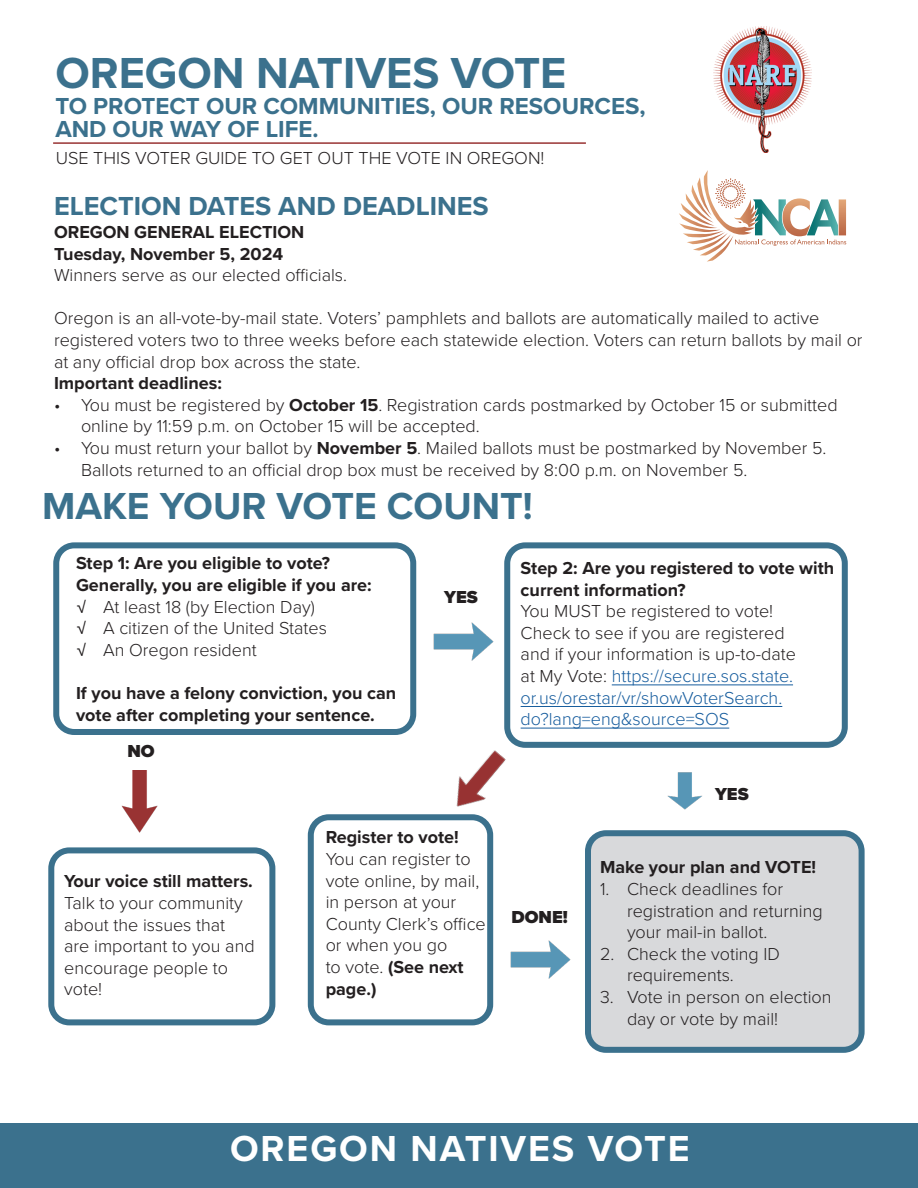
<style>
.page{position:relative;width:918px;height:1188px;background:#fff}
.page>*{position:absolute;margin:0;border:0;box-sizing:border-box;transform-origin:0 0}
.t1{font:700 45px "Proxima Nova";color:#3b718d}
.t2{font:700 39px "Proxima Nova";color:#3b718d}
.t3{font:700 37.5px "Proxima Nova";letter-spacing:.05em;color:#fff}
.t4{font:700 27px "Proxima Nova";color:#3b718d}
.t5{font:700 24px/22.5px "Proxima Nova";color:#3b718d}
.t6{font:300 18px/21.6px "Proxima Nova";color:#231f20}
.t7{font:700 18px/21.6px "Proxima Nova";color:#231f20}
.t8{font:900 18px "Proxima Nova";color:#231f20}
.s1{font-weight:700}
.s2{font-family:"Leelawadee UI";font-weight:400}
.s3{color:#175d9e}
</style>
<div class="page">
<hr style="left:612px;top:685px;width:181px;height:1px;background:#175d9e">
<hr style="left:521px;top:706px;width:261px;height:1px;background:#175d9e">
<hr style="left:521px;top:728px;width:208px;height:1px;background:#175d9e">
<img style="left:121px;top:770px;width:37px;height:63px">
<img style="left:667px;top:772px;width:35px;height:38px">
<img style="left:456px;top:736px;width:59px;height:71px">
<img style="left:433px;top:622px;width:61px;height:39px">
<img style="left:510px;top:940px;width:61px;height:39px">
<div style="left:48px;top:847px;width:227px;height:178px;border:6px solid #3b718d;border-radius:18px"></div>
<div style="left:588px;top:833px;width:274px;height:217px;background:#d8d9db;border-radius:18px"></div>
<div style="left:585px;top:830px;width:280px;height:223px;border:6px solid #3b718d;border-radius:18px"></div>
<div style="left:0;top:1123px;width:918px;height:65px;background:#3b718d"></div>
<hr style="left:53px;top:142px;width:533px;height:2px;background:#933">
<img style="left:713px;top:27px;width:98px;height:126px">
<svg style="left:679px;top:170px;width:167px;height:92px"></svg>
<div style="left:53px;top:542px;width:363px;height:193px;border:6px solid #3b718d;border-radius:18px"></div>
<div style="left:504px;top:542px;width:344px;height:206px;border:6px solid #3b718d;border-radius:18px"></div>
<div style="left:308px;top:814px;width:185px;height:211px;border:6px solid #3b718d;border-radius:18px"></div>
<p class="t1" style="left:55px;top:39px;width:513px">OREGON NATIVES VOTE</p>
<p class="t5" style="left:55px;top:94px;width:592px">TO PROTECT OUR COMMUNITIES, OUR RESOURCES,<br>AND OUR WAY OF LIFE.</p>
<p class="t6" style="left:56px;top:146px;width:490px">USE THIS VOTER GUIDE TO GET OUT THE VOTE IN OREGON!</p>
<p class="t4" style="left:54px;top:186px;width:436px">ELECTION DATES AND DEADLINES</p>
<p class="t7" style="left:54px;top:221px;width:252px">OREGON GENERAL ELECTION</p>
<p class="t7" style="left:54px;top:242px;width:231px">Tuesday, November 5, 2024</p>
<p class="t6" style="left:54px;top:263px;width:295px">Winners serve as our elected officials.</p>
<p class="t6" style="left:54px;top:307px;width:810px">Oregon is an all-vote-by-mail state. Voters’ pamphlets and ballots are automatically mailed to active registered voters two to three weeks before each statewide election. Voters can return ballots by mail or at any official drop box across the state.</p>
<p class="t7" style="left:54px;top:372px;width:169px">Important deadlines:</p>
<p class="t6" style="left:81px;top:393px;width:758px;text-indent:-27px">• You must be registered by <span class="s1">October 15</span>. Registration cards postmarked by October 15 or submitted online by 11:59 p.m. on October 15 will be accepted.</p>
<p class="t6" style="left:81px;top:436px;width:747px;text-indent:-27px">• You must return your ballot by <span class="s1">November 5</span>. Mailed ballots must be postmarked by November 5.<br>Ballots returned to an official drop box must be received by 8:00 p.m. on November 5.</p>
<p class="t2" style="left:42px;top:477px;width:492px">MAKE YOUR VOTE COUNT!</p>
<p class="t7" style="left:76px;top:552px;width:256px">Step 1: Are you eligible to vote?</p>
<p class="t7" style="left:76px;top:574px;width:297px">Generally, you are eligible if you are:</p>
<p class="t6" style="left:76px;top:595px;width:240px"><span class="s2">√</span> At least 18 (by Election Day)</p>
<p class="t6" style="left:76px;top:616px;width:253px"><span class="s2">√</span> A citizen of the United States</p>
<p class="t6" style="left:76px;top:638px;width:182px"><span class="s2">√</span> An Oregon resident</p>
<p class="t7" style="left:76px;top:682px;width:322px">If you have a felony conviction, you can vote after completing your sentence.</p>
<p class="t8" style="left:127px;top:738px;width:29px">NO</p>
<p class="t8" style="left:444px;top:584px;width:35px">YES</p>
<p class="t7" style="left:64px;top:870px;width:190px">Your voice still matters.</p>
<p class="t6" style="left:64px;top:891px;width:192px">Talk to your community about the issues that are important to you and encourage people to vote!</p>
<p class="t7" style="left:326px;top:826px;width:135px">Register to vote!</p>
<p class="t6" style="left:326px;top:847px;width:162px">You can register to vote online, by mail, in person at your<br>County Clerk’s office</p>
<p class="t6" style="left:326px;top:934px;width:140px">or when you go to vote. <span class="s1">(See next page.)</span></p>
<p class="t7" style="left:521px;top:557px;width:315px">Step 2: Are you registered to vote with current information?</p>
<p class="t6" style="left:521px;top:599px;width:277px">You MUST be registered to vote!<br>Check to see if you are registered and if your information is up-to-date at My Vote: <span class="s3">https://secure.sos.state. or.us/orestar/vr/showVoterSearch. do?lang=eng&amp;source=SOS</span></p>
<p class="t8" style="left:512px;top:904px;width:58px">DONE!</p>
<p class="t8" style="left:715px;top:781px;width:35px">YES</p>
<p class="t7" style="left:600px;top:856px;width:218px">Make your plan and VOTE!</p>
<p class="t6" style="left:627px;top:877px;width:197px;text-indent:-27px">1. Check deadlines for registration and returning your mail-in ballot.</p>
<p class="t6" style="left:627px;top:942px;width:155px;text-indent:-27px">2. Check the voting ID requirements.</p>
<p class="t6" style="left:627px;top:985px;width:206px;text-indent:-27px">3. Vote in person on election day or vote by mail!</p>
<p class="t3" style="left:230px;top:1120px;width:461px">OREGON NATIVES VOTE</p>
</div>
